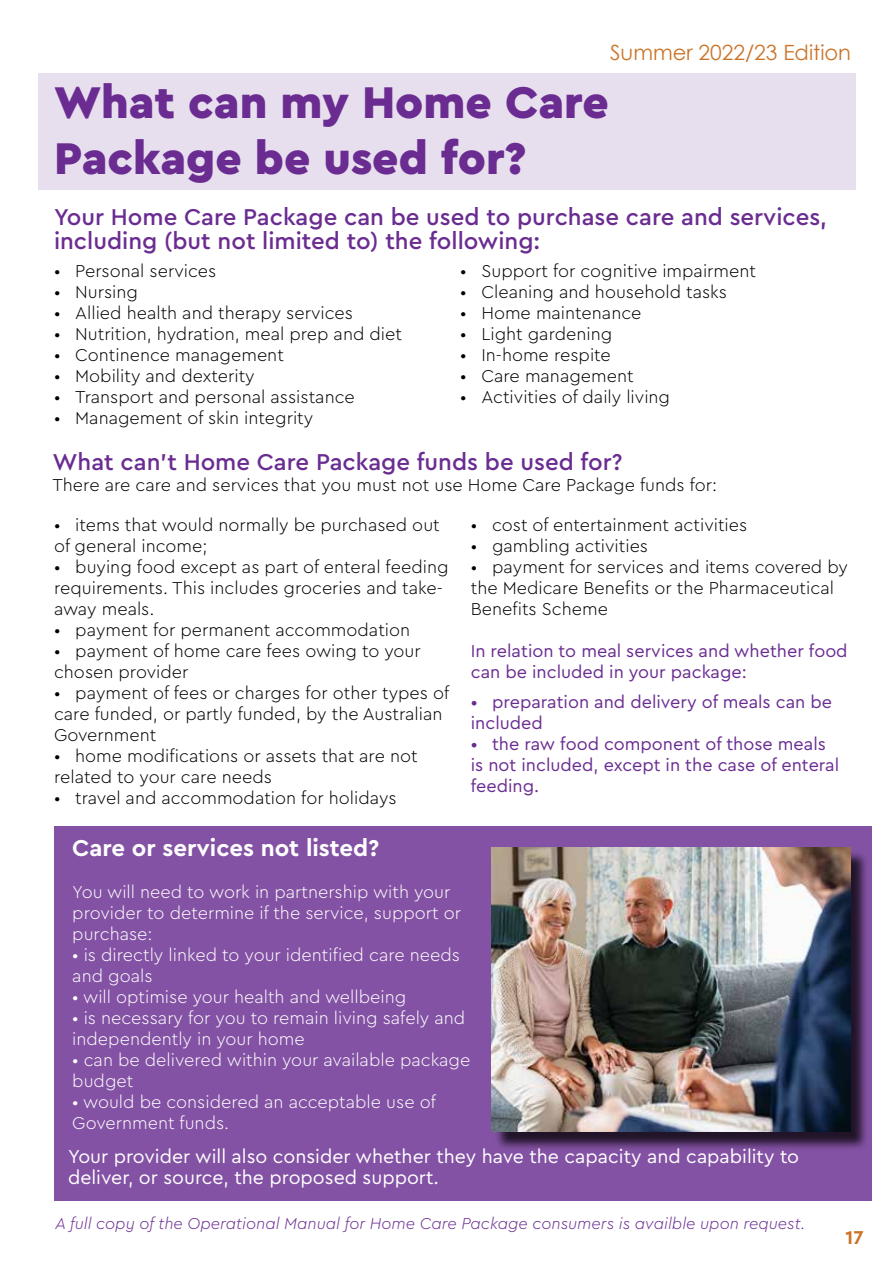
<style>
.page{position:relative;width:893px;height:1263px;background:#fff}
.page>*{position:absolute;margin:0;border:0;box-sizing:border-box;transform-origin:0 0}
.t1{font:900 46.5px/55.5px "Cera Pro";color:#6a2c91}
.t2{font:500 24px/24px "Cera Pro";color:#6a2c91}
.t3{font:700 24px "Cera Pro";color:#fff}
.t4{font:21px "Century Gothic";color:#cb7429}
.t5{font:19.5px/21px "Cera Pro";color:#fff}
.t6{font:700 19.5px "Cera Pro";color:#cb7429}
.t7{font:300 18px/21px "Cera Pro";color:#000}
.t8{font:300 18px/21px "Cera Pro";color:#fff}
.t9{font:18px/21px "Cera Pro";color:#6a2c91}
.t10{font:italic 300 16.5px "Cera Pro";color:#6a2c91}
</style>
<div class="page">
<div style="left:39px;top:73px;width:817px;height:117px;background:#e8dfee"></div>
<div style="left:54px;top:826px;width:818px;height:374px;background:#8452a4"></div>
<div style="left:494px;top:850px;width:375px;height:301px;background:#000;opacity:.75"></div>
<img style="left:492px;top:848px;width:358px;height:284px">
<p class="t4" style="left:610px;top:38px;width:242px">Summer 2022/23 Edition</p>
<h1 class="t1" style="left:54px;top:73px;width:556px">What can my Home Care<br>Package be used for?</h1>
<h2 class="t2" style="left:54px;top:204px;width:774px">Your Home Care Package can be used to purchase care and services, including (but not limited to) the following:</h2>
<p class="t7" style="left:54px;top:259px;width:164px">• Personal services</p>
<p class="t7" style="left:54px;top:280px;width:86px">• Nursing</p>
<p class="t7" style="left:54px;top:301px;width:300px">• Allied health and therapy services</p>
<p class="t7" style="left:54px;top:322px;width:349px">• Nutrition, hydration, meal prep and diet</p>
<p class="t7" style="left:54px;top:343px;width:231px">• Continence management</p>
<p class="t7" style="left:54px;top:364px;width:202px">• Mobility and dexterity</p>
<p class="t7" style="left:54px;top:385px;width:302px">• Transport and personal assistance</p>
<p class="t7" style="left:54px;top:406px;width:261px">• Management of skin integrity</p>
<p class="t7" style="left:460px;top:259px;width:297px">• Support for cognitive impairment</p>
<p class="t7" style="left:460px;top:280px;width:268px">• Cleaning and household tasks</p>
<p class="t7" style="left:460px;top:301px;width:183px">• Home maintenance</p>
<p class="t7" style="left:460px;top:322px;width:154px">• Light gardening</p>
<p class="t7" style="left:460px;top:343px;width:152px">• In-home respite</p>
<p class="t7" style="left:460px;top:364px;width:175px">• Care management</p>
<p class="t7" style="left:460px;top:385px;width:211px">• Activities of daily living</p>
<h2 class="t2" style="left:52px;top:449px;width:572px">What can’t Home Care Package funds be used for?</h2>
<p class="t7" style="left:52px;top:474px;width:666px">There are care and services that you must not use Home Care Package funds for:</p>
<p class="t7" style="left:54px;top:514px;width:387px">• items that would normally be purchased out of general income;</p>
<p class="t7" style="left:54px;top:556px;width:396px">• buying food except as part of enteral feeding requirements. This includes groceries and take&shy;away meals.</p>
<p class="t7" style="left:54px;top:619px;width:358px">• payment for permanent accommodation</p>
<p class="t7" style="left:54px;top:640px;width:368px">• payment of home care fees owing to your chosen provider</p>
<p class="t7" style="left:54px;top:682px;width:397px">• payment of fees or charges for other types of care funded, or partly funded, by the Australian<br>Government</p>
<p class="t7" style="left:54px;top:745px;width:365px">• home modifications or assets that are not related to your care needs</p>
<p class="t7" style="left:54px;top:787px;width:344px">• travel and accommodation for holidays</p>
<p class="t7" style="left:471px;top:514px;width:278px">• cost of entertainment activities</p>
<p class="t7" style="left:471px;top:535px;width:179px">• gambling activities</p>
<p class="t7" style="left:471px;top:556px;width:379px">• payment for services and items covered by the Medicare Benefits or the Pharmaceutical<br>Benefits Scheme</p>
<p class="t9" style="left:471px;top:640px;width:378px">In relation to meal services and whether food can be included in your package:</p>
<p class="t9" style="left:471px;top:690px;width:363px">• preparation and delivery of meals can be included</p>
<p class="t9" style="left:471px;top:732px;width:370px">• the raw food component of those meals is not included, except in the case of enteral feeding.</p>
<h2 class="t3" style="left:72px;top:831px;width:308px">Care or services not listed?</h2>
<p class="t8" style="left:72px;top:880px;width:390px">You will need to work in partnership with your provider to determine if the service, support or purchase:</p>
<p class="t8" style="left:72px;top:943px;width:389px">• is directly linked to your identified care needs and goals</p>
<p class="t8" style="left:72px;top:985px;width:335px">• will optimise your health and wellbeing</p>
<p class="t8" style="left:72px;top:1006px;width:394px">• is necessary for you to remain living safely and independently in your home</p>
<p class="t8" style="left:72px;top:1048px;width:400px">• can be delivered within your available package budget</p>
<p class="t8" style="left:72px;top:1090px;width:365px">• would be considered an acceptable use of<br>Government funds.</p>
<p class="t5" style="left:68px;top:1145px;width:733px">Your provider will also consider whether they have the capacity and capability to deliver, or source, the proposed support.</p>
<p class="t10" style="left:55px;top:1212px;width:752px">A full copy of the Operational Manual for Home Care Package consumers is availble upon request.</p>
<p class="t6" style="left:845px;top:1224px;width:20px">17</p>
</div>
